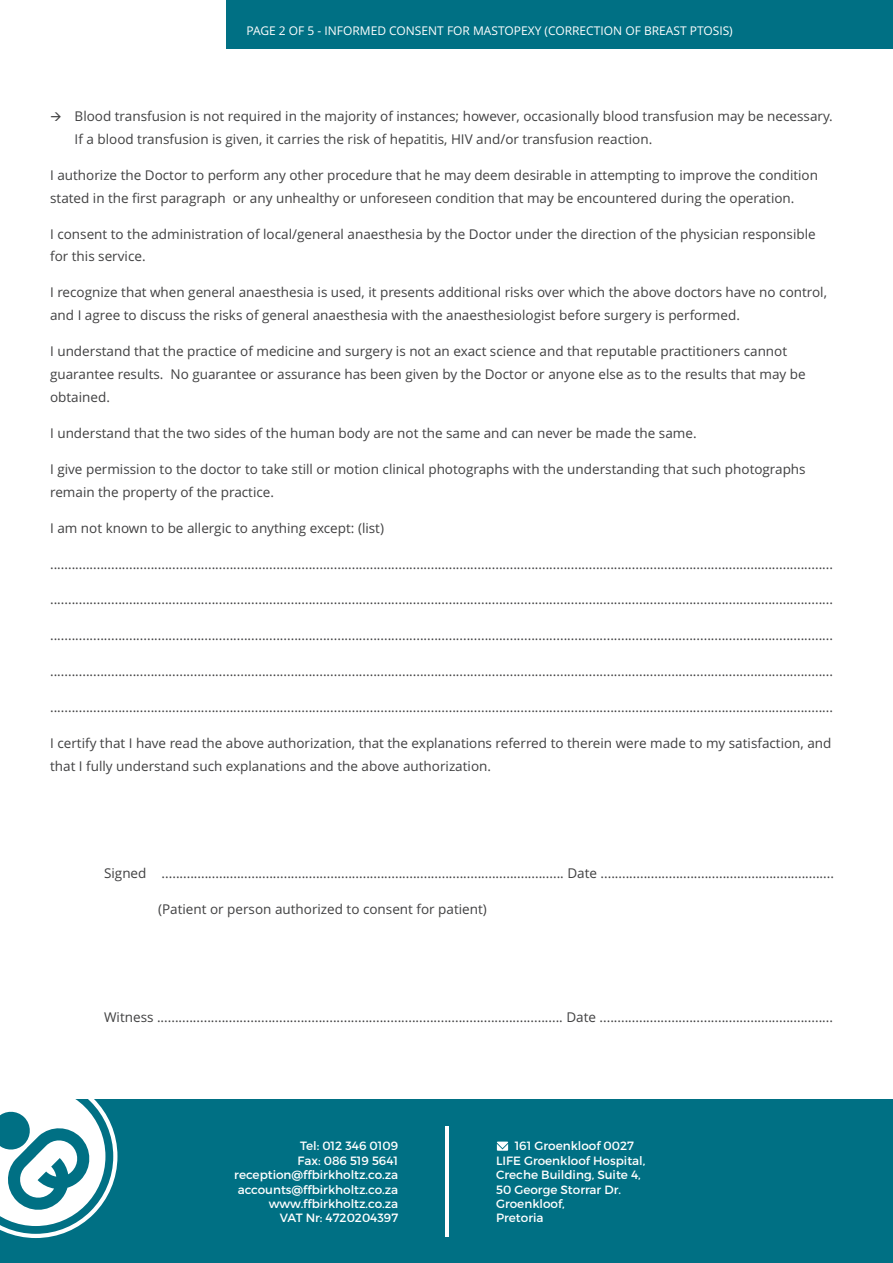
<style>
.page{position:relative;width:893px;height:1263px;background:#fff}
.page>*{position:absolute;margin:0;border:0;box-sizing:border-box;transform-origin:0 0}
.t1{font:13.5px/23px "Open Sans";color:#414142}
.t2{font:12px/14.4px "Montserrat";color:#fff}
.t3{font:12px "Open Sans";color:#fff}
</style>
<div class="page">
<div style="left:226px;top:0;width:667px;height:48px;background:#007084"></div>
<div style="left:0;top:1099px;width:893px;height:164px;background:#007084"></div>
<svg style="left:0;top:1099px;width:117px;height:139px"></svg>
<hr style="left:445px;top:1127px;width:3px;height:110px;background:#fff">
<svg style="left:497px;top:1141px;width:11px;height:10px"></svg>
<p class="t3" style="left:246px;top:26px;width:488px">PAGE 2 OF 5 - INFORMED CONSENT FOR MASTOPEXY (CORRECTION OF BREAST PTOSIS)</p>
<p class="t1" style="left:75px;top:106px;width:760px">Blood transfusion is not required in the majority of instances; however, occasionally blood transfusion may be necessary.</p>
<p class="t1" style="left:75px;top:129px;width:579px">If a blood transfusion is given, it carries the risk of hepatitis, HIV and/or transfusion reaction.</p>
<p class="t1" style="left:50px;top:165px;width:769px">I authorize the Doctor to perform any other procedure that he may deem desirable in attempting to improve the condition stated in the first paragraph or any unhealthy or unforeseen condition that may be encountered during the operation.</p>
<p class="t1" style="left:50px;top:223px;width:767px">I consent to the administration of local/general anaesthesia by the Doctor under the direction of the physician responsible for this service.</p>
<p class="t1" style="left:50px;top:282px;width:778px">I recognize that when general anaesthesia is used, it presents additional risks over which the above doctors have no control, and I agree to discuss the risks of general anaesthesia with the anaesthesiologist before surgery is performed.</p>
<p class="t1" style="left:50px;top:341px;width:757px">I understand that the practice of medicine and surgery is not an exact science and that reputable practitioners cannot guarantee results. No guarantee or assurance has been given by the Doctor or anyone else as to the results that may be obtained.</p>
<p class="t1" style="left:50px;top:423px;width:648px">I understand that the two sides of the human body are not the same and can never be made the same.</p>
<p class="t1" style="left:50px;top:459px;width:757px">I give permission to the doctor to take still or motion clinical photographs with the understanding that such photographs remain the property of the practice.</p>
<p class="t1" style="left:50px;top:518px;width:335px">I am not known to be allergic to anything except: (list)</p>
<p class="t1" style="left:50px;top:553px;width:784px">..........................................................................................................................................................................................................................</p>
<p class="t1" style="left:50px;top:589px;width:784px">..........................................................................................................................................................................................................................</p>
<p class="t1" style="left:50px;top:625px;width:784px">..........................................................................................................................................................................................................................</p>
<p class="t1" style="left:50px;top:661px;width:784px">..........................................................................................................................................................................................................................</p>
<p class="t1" style="left:50px;top:697px;width:784px">..........................................................................................................................................................................................................................</p>
<p class="t1" style="left:50px;top:733px;width:783px">I certify that I have read the above authorization, that the explanations referred to therein were made to my satisfaction, and that I fully understand such explanations and the above authorization.</p>
<p class="t1" style="left:104px;top:863px;width:731px">Signed ................................................................................................................ Date .................................................................</p>
<p class="t1" style="left:158px;top:899px;width:330px">(Patient or person authorized to consent for patient)</p>
<p class="t1" style="left:104px;top:1007px;width:730px">Witness ................................................................................................................. Date .................................................................</p>
<p class="t2" style="left:234px;top:1139px;width:165px;text-align:right">Tel: 012 346 0109<br>Fax: 086 519 5641 reception@ffbirkholtz.co.za accounts@ffbirkholtz.co.za www.ffbirkholtz.co.za<br>VAT Nr: 4720204397</p>
<p class="t2" style="left:496px;top:1139px;width:151px;text-indent:19px">161 Groenkloof 0027<br>LIFE Groenkloof Hospital,<br>Creche Building, Suite 4,<br>50 George Storrar Dr.<br>Groenkloof,<br>Pretoria</p>
</div>
